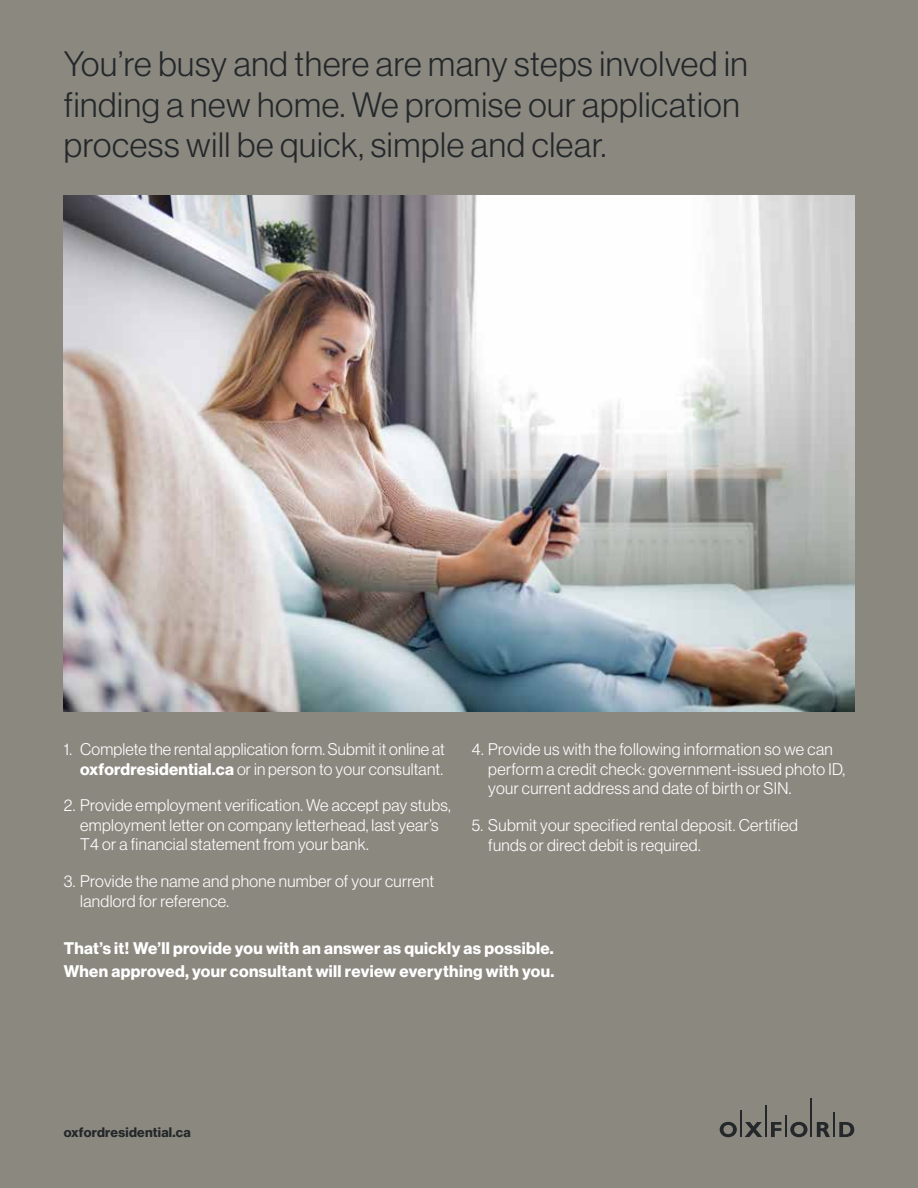
<style>
.page{position:relative;width:918px;height:1188px;background:#8b8880}
.page>*{position:absolute;margin:0;border:0;box-sizing:border-box;transform-origin:0 0}
.t1{font:34.5px/40.5px "N Haas Grotesk DS Std 45 Lt";letter-spacing:.02em;color:#24282a}
.t2{font:16.5px/19.5px "N Haas Grotesk DS Std 45 Lt";letter-spacing:.02em;color:#fff}
.t3{font:16.5px/22.5px "N Haas Grotesk DS Std 75 Bd";letter-spacing:.02em;color:#fff}
.t4{font:13.5px "N Haas Grotesk DS Std 75 Bd";letter-spacing:.02em;color:#24282a}
.s1{font-family:"N Haas Grotesk DS Std 75 Bd"}
</style>
<div class="page">
<img style="left:64px;top:195px;width:790px;height:517px">
<svg style="left:720px;top:1122px;width:17px;height:15px"></svg>
<svg style="left:745px;top:1122px;width:17px;height:15px"></svg>
<svg style="left:817px;top:1122px;width:13px;height:15px"></svg>
<svg style="left:839px;top:1122px;width:15px;height:15px"></svg>
<hr style="left:740px;top:1110px;width:2px;height:27px;background:#24282a">
<hr style="left:765px;top:1105px;width:1px;height:32px;background:#24282a">
<svg style="left:771px;top:1116px;width:36px;height:21px"></svg>
<hr style="left:810px;top:1099px;width:2px;height:38px;background:#24282a">
<hr style="left:833px;top:1112px;width:2px;height:25px;background:#24282a">
<h1 class="t1" style="left:64px;top:44px;width:686px">You’re busy and there are many steps involved in finding a new home. We promise our application process will be quick, simple and clear.</h1>
<p class="t2" style="left:64px;top:740px;width:383px;text-align:right">1. Complete the rental application form. Submit it online at <span class="s1">oxfordresidential.ca</span> or in person to your consultant.</p>
<p class="t2" style="left:80px;top:796px;width:372px;text-indent:-16px">2. Provide employment verification. We accept pay stubs, employment letter on company letterhead, last year’s<br>T4 or a financial statement from your bank.</p>
<p class="t2" style="left:80px;top:872px;width:356px;text-indent:-16px">3. Provide the name and phone number of your current landlord for reference.</p>
<p class="t2" style="left:488px;top:740px;width:358px;text-indent:-16px">4. Provide us with the following information so we can perform a credit check: government-issued photo ID, your current address and date of birth or SIN.</p>
<p class="t2" style="left:488px;top:815px;width:311px;text-indent:-17px">5. Submit your specified rental deposit. Certified funds or direct debit is required.</p>
<p class="t3" style="left:64px;top:937px;width:492px">That’s it! We’ll provide you with an answer as quickly as possible.<br>When approved, your consultant will review everything with you.</p>
<p class="t4" style="left:64px;top:1124px;width:129px">oxfordresidential.ca</p>
</div>
